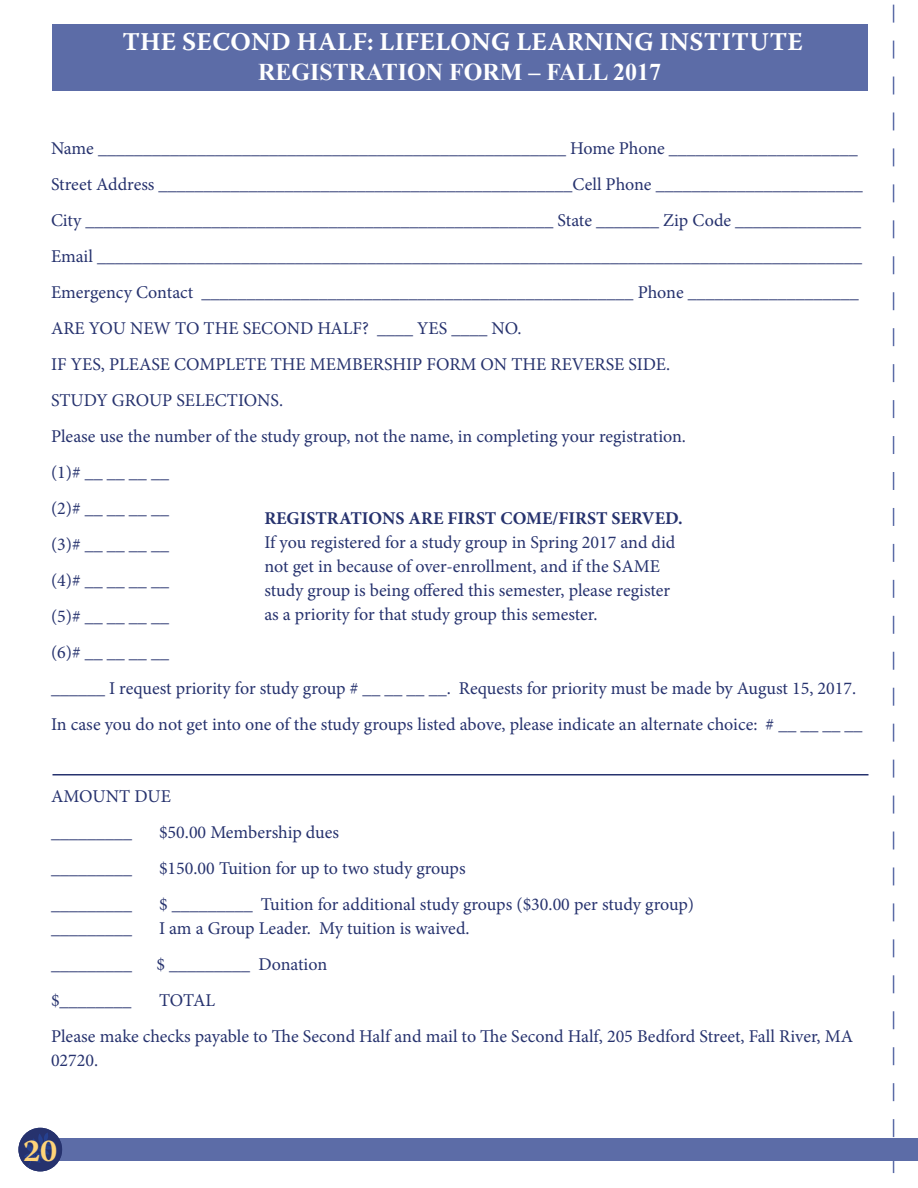
<style>
.page{position:relative;width:918px;height:1188px;background:#fff}
.page>*{position:absolute;margin:0;border:0;box-sizing:border-box;transform-origin:0 0}
.t1{font:700 31.5px "Warnock Pro";color:#ffd478}
.t2{font:700 25.5px "Warnock Pro";letter-spacing:.01em;color:#fff}
.t3{font:700 24px "Times New Roman";color:#fff}
.t4{font:18px/36px "Minion Pro";letter-spacing:-.005em;color:#26326e}
.t5{font:700 18px "Minion Pro";color:#26326e}
</style>
<div class="page">
<div style="left:52px;top:24px;width:816px;height:67px;background:#5c6ca7"></div>
<div style="left:42px;top:1138px;width:875px;height:23px;background:#5c6ca7"></div>
<div style="left:18px;top:1128px;width:44px;height:43px;background:#26326e;border-radius:50%"></div>
<svg style="left:24px;top:1132px;width:31px;height:38px"></svg>
<hr style="left:52px;top:774px;width:816px;height:2px;background:#26326e">
<svg style="left:893px;top:4px;width:1px;height:1170px"></svg>
<h2 class="t2" style="left:122px;top:26px;width:682px">THE SECOND HALF: LIFELONG LEARNING INSTITUTE</h2>
<h3 class="t3" style="left:258px;top:59px;width:405px">REGISTRATION FORM – FALL 2017</h3>
<p class="t4" style="left:51px;top:130px;width:813px">Name ____________________________________________________ Home Phone _____________________ Street Address ______________________________________________Cell Phone _______________________ City ____________________________________________________ State _______ Zip Code ______________ Email _____________________________________________________________________________________ Emergency Contact ________________________________________________ Phone ___________________ ARE YOU NEW TO THE SECOND HALF? ____ YES ____ NO.<br>IF YES, PLEASE COMPLETE THE MEMBERSHIP FORM ON THE REVERSE SIDE.<br>STUDY GROUP SELECTIONS.<br>Please use the number of the study group, not the name, in completing your registration.<br>(1)# __ __ __ __<br>(2)# __ __ __ __<br>(3)# __ __ __ __<br>(4)# __ __ __ __<br>(5)# __ __ __ __<br>(6)# __ __ __ __<br>______ I request priority for study group # __ __ __ __. Requests for priority must be made by August 15, 2017.<br>In case you do not get into one of the study groups listed above, please indicate an alternate choice: # __ __ __ __</p>
<p class="t5" style="left:264px;top:505px;width:420px">REGISTRATIONS ARE FIRST COME/FIRST SERVED.</p>
<p class="t4" style="left:264px;top:530px;width:413px;line-height:24px">If you registered for a study group in Spring 2017 and did not get in because of over-enrollment, and if the SAME study group is being offered this semester, please register as a priority for that study group this semester.</p>
<p class="t4" style="left:51px;top:778px;width:121px">AMOUNT DUE _________</p>
<p class="t4" style="left:159px;top:814px;width:182px">$50.00 Membership dues</p>
<p class="t4" style="left:51px;top:850px;width:82px">_________</p>
<p class="t4" style="left:51px;top:886px;width:82px">_________</p>
<p class="t4" style="left:51px;top:910px;width:82px">_________</p>
<p class="t4" style="left:51px;top:946px;width:82px">_________</p>
<p class="t4" style="left:159px;top:850px;width:308px">$150.00 Tuition for up to two study groups</p>
<p class="t4" style="left:159px;top:886px;width:537px">$ _________ Tuition for additional study groups ($30.00 per study group)</p>
<p class="t4" style="left:159px;top:910px;width:312px">I am a Group Leader. My tuition is waived.</p>
<p class="t4" style="left:157px;top:946px;width:172px">$ _________ Donation</p>
<p class="t4" style="left:51px;top:982px;width:82px">$________</p>
<p class="t4" style="left:51px;top:982px;width:804px;text-indent:108px">TOTAL<br>Please make checks payable to The Second Half and mail to The Second Half, 205 Bedford Street, Fall River, MA</p>
<p class="t4" style="left:51px;top:1042px;width:49px">02720.</p>
<h1 class="t1" style="left:23px;top:1132px;width:36px">20</h1>
</div>
